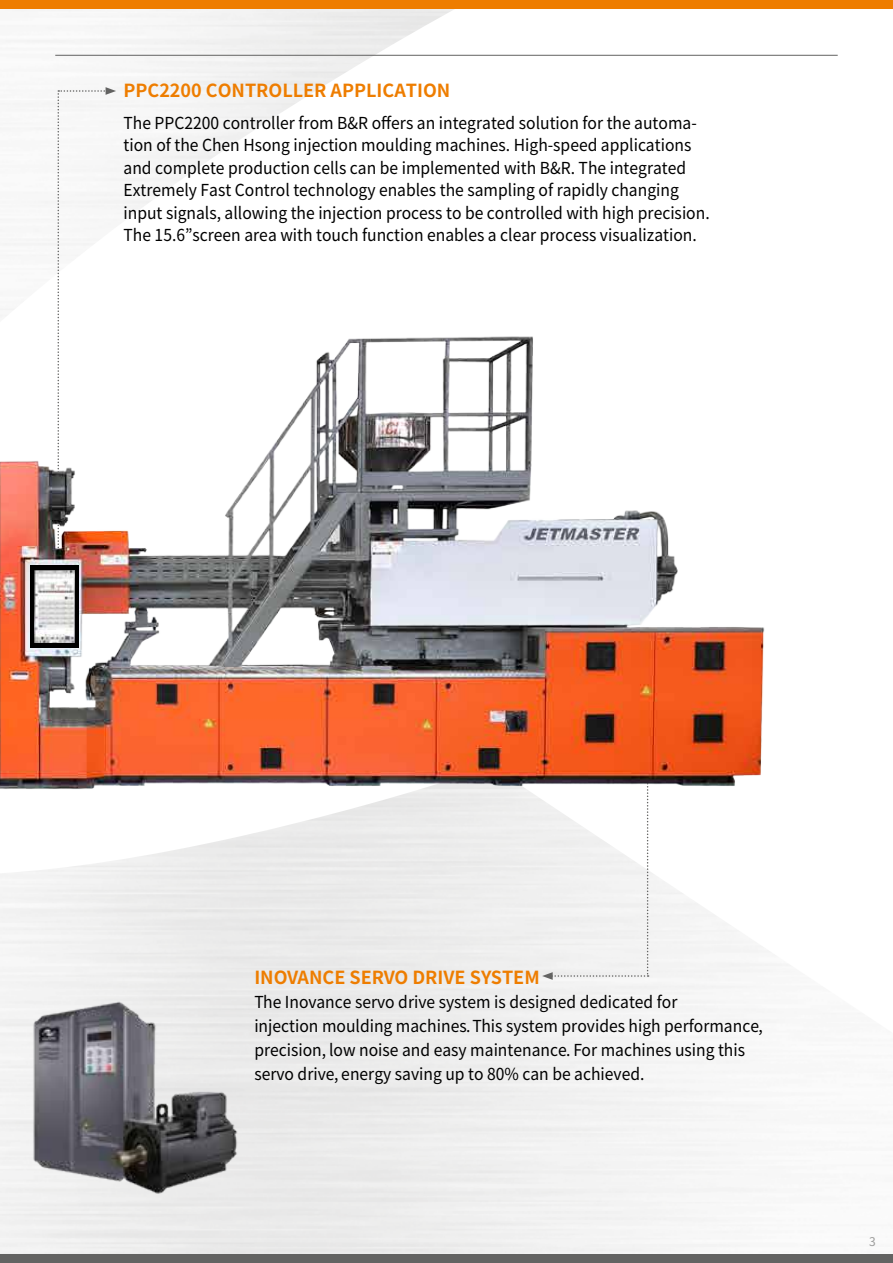
<style>
.page{position:relative;width:893px;height:1263px;background:#fff}
.page>*{position:absolute;margin:0;border:0;box-sizing:border-box;transform-origin:0 0}
.t1{font:700 18px "Noto Sans CJ Ksc";color:#ee7d00}
.t2{font:16.5px/22.5px "Noto Sans CJ Ksc";color:#000;scale:.95 1}
.t3{font:12px "Noto Sans CJ Ksc";color:#9c9c9b}
</style>
<div class="page">
<img style="left:28px;top:993px;width:216px;height:203px">
<svg style="left:542px;top:789px;width:109px;height:191px"></svg>
<svg style="left:55px;top:87px;width:61px;height:216px"></svg>
<hr style="left:55px;top:55px;width:783px;height:1px;background:#636362">
<div style="left:0;top:0;width:893px;height:9px;background:#ee7d00"></div>
<div style="left:0;top:1254px;width:893px;height:9px;background:#636362"></div>
<img style="left:0;top:303px;width:765px;height:486px">
<svg style="left:30px;top:565px;width:49px;height:83px"></svg>
<img style="left:35px;top:570px;width:39px;height:73px">
<p class="t1" style="left:124px;top:80px;width:328px">PPC2200 CONTROLLER APPLICATION</p>
<p class="t2" style="left:124px;top:112px;width:619px">The PPC2200 controller from B&amp;R offers an integrated solution for the automa&shy;tion of the Chen Hsong injection moulding machines. High-speed applications and complete production cells can be implemented with B&amp;R. The integrated Extremely Fast Control technology enables the sampling of rapidly changing input signals, allowing the injection process to be controlled with high precision.<br>The 15.6”screen area with touch function enables a clear process visualization.</p>
<p class="t1" style="left:254px;top:967px;width:287px">INOVANCE SERVO DRIVE SYSTEM</p>
<p class="t2" style="left:254px;top:990px;width:537px;line-height:24px">The Inovance servo drive system is designed dedicated for<br>injection moulding machines.This system provides high performance, precision, low noise and easy maintenance. For machines using this servo drive, energy saving up to 80% can be achieved.</p>
<p class="t3" style="left:869px;top:1235px;width:8px">3</p>
</div>
